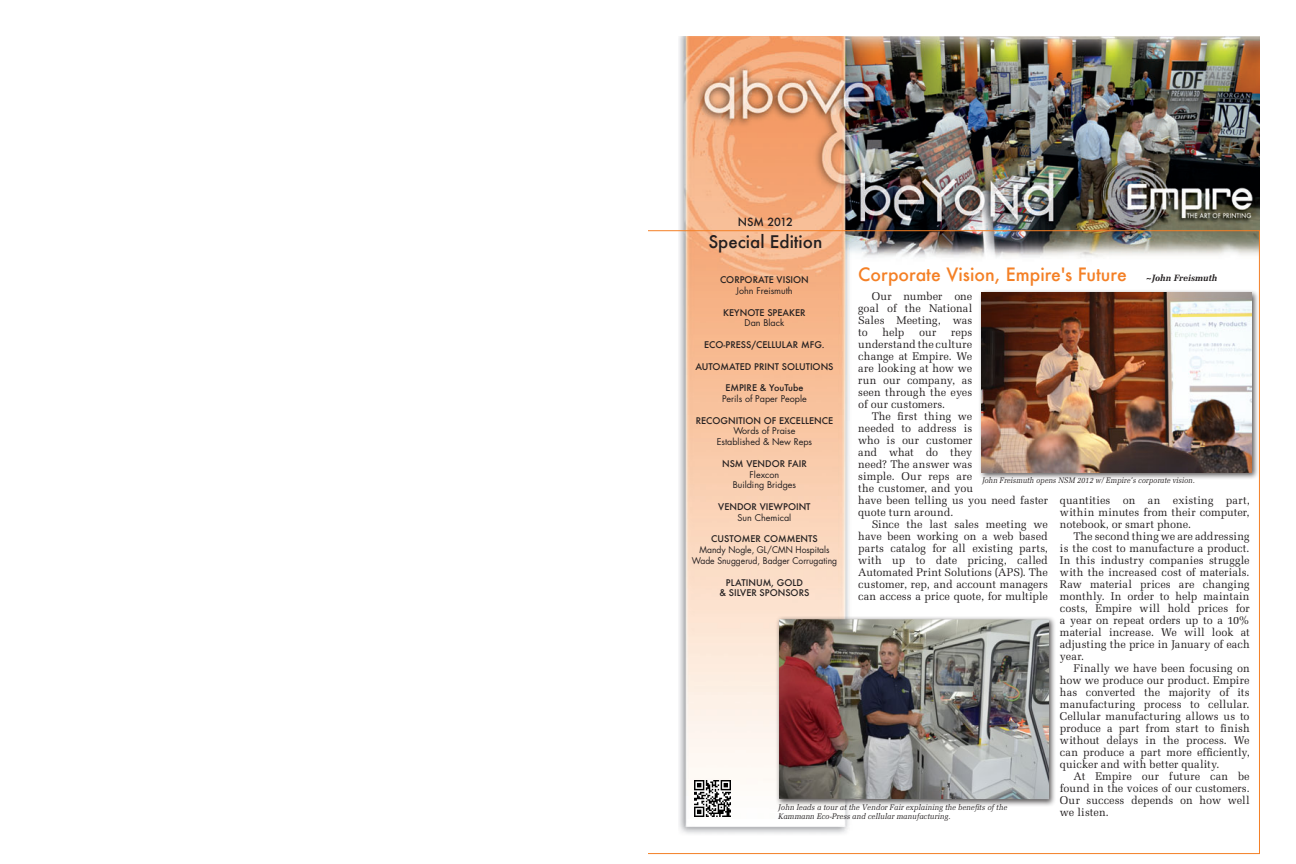
<style>
.page{position:relative;width:1296px;height:864px;background:#fff}
.page>*{position:absolute;margin:0;border:0;box-sizing:border-box;transform-origin:0 0}
.t1{font:500 18px "Futura";color:#f48026}
.t2{font:500 17px "Futura";color:#231f20}
.t3{font:11px/12px "Protocol S Si";color:#231f20;text-align:justify}
.t4{font:500 11px "Futura";color:#231f20}
.t5{font:500 9px/10.8px "Futura";color:#231f20;text-align:center}
.t6{font:9px/10.8px "Futura";color:#231f20;text-align:center}
.t7{font:9px/10.8px "Futura";color:#231f20;text-align:center;scale:.95 1}
.t8{font:italic 8px/9.6px "Protocol S Si";color:#231f20;scale:.95 1}
.t9{font:italic 8px "Protocol S Si";color:#231f20;scale:.92 1}
.s1{font-family:"Protocol S Si";font-weight:700;font-style:italic;font-size:9px;color:#231f20}
</style>
<div class="page">
<img style="left:679px;top:36px;width:581px;height:798px">
<div style="left:978px;top:289px;width:281px;height:191px;background:#231f20;opacity:.75"></div>
<img style="left:981px;top:292px;width:270px;height:180px">
<img style="left:695px;top:781px;width:36px;height:36px">
<div style="left:776px;top:616px;width:281px;height:191px;background:#231f20;opacity:.75"></div>
<img style="left:779px;top:619px;width:270px;height:180px">
<p class="t4" style="left:738px;top:215px;width:57px">NSM 2012</p>
<h2 class="t2" style="left:708px;top:230px;width:115px">Special Edition</h2>
<p class="t5" style="left:720px;top:274px;width:90px">CORPORATE VISION</p>
<p class="t6" style="left:736px;top:285px;width:58px">John Freismuth</p>
<p class="t5" style="left:723px;top:307px;width:84px">KEYNOTE SPEAKER</p>
<p class="t6" style="left:745px;top:318px;width:41px">Dan Black</p>
<p class="t5" style="left:704px;top:339px;width:122px">ECO-PRESS/CELLULAR MFG.</p>
<p class="t5" style="left:695px;top:361px;width:140px">AUTOMATED PRINT SOLUTIONS</p>
<p class="t5" style="left:725px;top:382px;width:80px">EMPIRE &amp; YouTube</p>
<p class="t6" style="left:722px;top:393px;width:86px">Perils of Paper People</p>
<p class="t5" style="left:696px;top:415px;width:139px">RECOGNITION OF EXCELLENCE</p>
<p class="t6" style="left:717px;top:426px;width:97px">Words of Praise<br>Established &amp; New Reps</p>
<p class="t5" style="left:722px;top:458px;width:86px">NSM VENDOR FAIR</p>
<p class="t6" style="left:733px;top:469px;width:65px">Flexcon<br>Building Bridges</p>
<p class="t5" style="left:718px;top:501px;width:94px">VENDOR VIEWPOINT</p>
<p class="t6" style="left:738px;top:512px;width:55px">Sun Chemical</p>
<p class="t5" style="left:711px;top:533px;width:108px">CUSTOMER COMMENTS</p>
<p class="t7" style="left:692px;top:544px;width:155px">Mandy Nogle, GL/CMN Hospitals<br>Wade Snuggerud, Badger Corrugating</p>
<p class="t5" style="left:720px;top:577px;width:91px">PLATINUM, GOLD<br>&amp; SILVER SPONSORS</p>
<h1 class="t1" style="left:858px;top:262px;width:360px">Corporate Vision, Empire's Future <span class="s1">~John Freismuth</span></h1>
<p class="t3" style="left:858px;top:290px;width:116px;text-indent:14px">Our number one goal of the National Sales Meeting, was to</p>
<p class="t3" style="left:883px;top:326px;width:23px">help</p>
<p class="t3" style="left:919px;top:326px;width:19px">our</p>
<p class="t3" style="left:858px;top:326px;width:116px;text-indent:93px">reps understand the culture change at Empire. We are looking at how we run our company, as seen through the eyes of our customers.</p>
<p class="t3" style="left:858px;top:410px;width:191px;text-align:left;text-indent:14px">The first thing we<br>needed to address is<br>who is our customer<br>and what do they<br>need? The answer was<br>simple. Our reps are<br>the customer, and you<br>have been telling us you need faster quote turn around.</p>
<p class="t3" style="left:858px;top:518px;width:191px;text-indent:14px">Since the last sales meeting we have been working on a web based parts catalog for all existing parts, with up to date pricing, called Automated Print Solutions (APS). The customer, rep, and account managers can access a price quote, for multiple</p>
<p class="t9" style="left:982px;top:476px;width:233px">John Freismuth opens NSM 2012 w/ Empire's corporate vision.</p>
<p class="t3" style="left:1060px;top:494px;width:191px">quantities on an existing part, within minutes from their computer, notebook, or smart phone.</p>
<p class="t3" style="left:1060px;top:530px;width:191px;text-indent:14px">The second thing we are addressing is the cost to manufacture a product.<br>In this industry companies struggle with the increased cost of materials.<br>Raw material prices are changing monthly. In order to help maintain costs, Empire will hold prices for a year on repeat orders up to a 10% material increase. We will look at adjusting the price in January of each year.</p>
<p class="t3" style="left:1060px;top:662px;width:191px;text-indent:14px">Finally we have been focusing on how we produce our product. Empire has converted the majority of its manufacturing process to cellular.<br>Cellular manufacturing allows us to produce a part from start to finish without delays in the process. We can produce a part more efficiently, quicker and with better quality.</p>
<p class="t3" style="left:1060px;top:770px;width:191px;text-indent:14px">At Empire our future can be found in the voices of our customers.<br>Our success depends on how well we listen.</p>
<p class="t8" style="left:778px;top:802px;width:242px">John leads a tour at the Vendor Fair explaining the benefits of the<br>Kammann Eco-Press and cellular manufacturing.</p>
</div>
